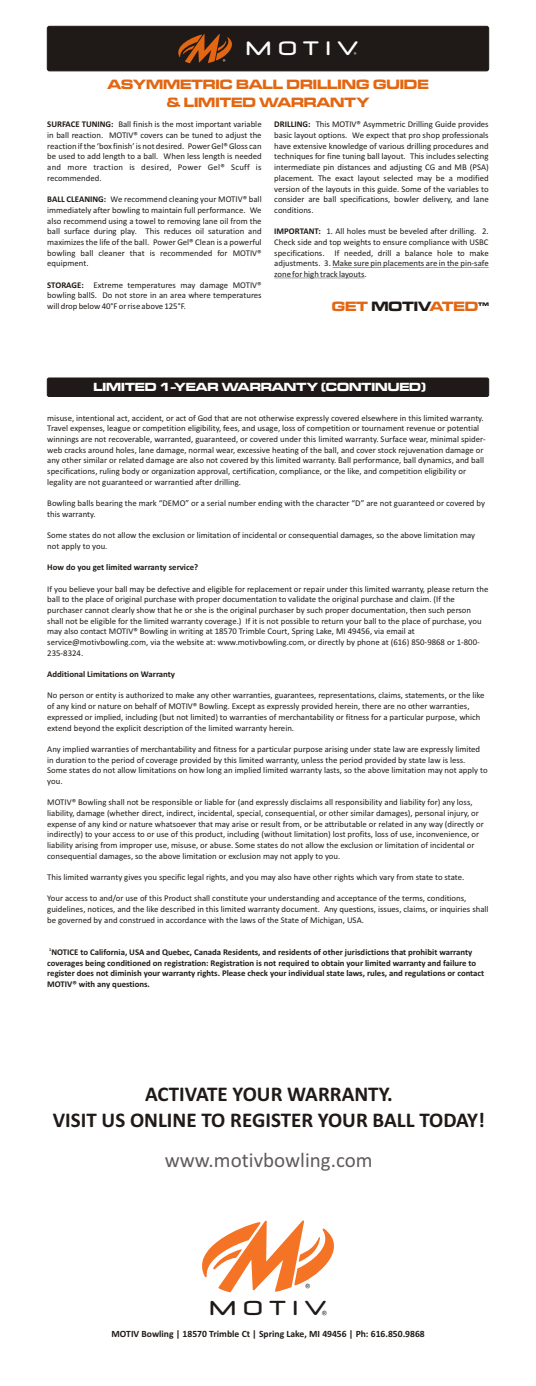
<style>
.page{position:relative;width:536px;height:1386px;background:#fff}
.page>*{position:absolute;margin:0;border:0;box-sizing:border-box;transform-origin:0 0}
.t1{font:23.97px "Neuropol";letter-spacing:.32em;color:#1f1a17}
.t2{font:23.01px "Neuropol";letter-spacing:.32em;color:#fff}
.t3{font:700 21px/25.6px "Calibri";color:#1f1a17;text-align:center}
.t4{font:21px "Calibri";color:#615c5c}
.t5{font:14px/18.1px "Microgramma D Bold Exte";color:#e36612;text-align:center}
.t6{font:12.25px "Microgramma D Bold Exte";color:#fff}
.t7{font:700 9.62px "Calibri";color:#1f1a17}
.t8{font:8.75px/10.7px "Calibri";color:#1f1a17}
.t9{font:700 8.75px/10.7px "Calibri";color:#1f1a17}
.t10{font:8.14px "Neuropol";color:#1f1a17}
.t11{font:5.25px "Microgramma D Bold Exte";color:#000}
.t12{font:4.38px "Neuropol";color:#fff}
.t13{font:700 4.38px "Calibri";color:#1f1a17}
.s1{font-weight:700}
.s2{color:#1f1a17}
</style>
<div class="page">
<div style="left:47px;top:378px;width:441px;height:19px;background:#1f1a17;border:1px solid #1f1a17;border-radius:2px"></div>
<svg style="left:202px;top:1220px;width:132px;height:72px"></svg>
<div style="left:47px;top:26px;width:441px;height:45px;background:#1f1a17;border:1px solid #1f1a17;border-radius:2px"></div>
<svg style="left:178px;top:34px;width:54px;height:29px"></svg>
<hr style="left:332px;top:267px;width:156px;height:1px;background:#1f1a17">
<hr style="left:274px;top:278px;width:90px;height:1px;background:#1f1a17">
<h2 class="t2" style="left:246px;top:38px;width:113px">MOTIV</h2>
<h3 class="t5" style="left:107px;top:76px;width:322px">ASYMMETRIC BALL DRILLING GUIDE &amp; LIMITED WARRANTY</h3>
<p class="t12" style="left:353px;top:52px;width:4px">®</p>
<p class="t12" style="left:223px;top:59px;width:4px">®</p>
<p class="t8" style="left:47px;top:120px;width:216px;text-align:justify"><span class="s1">SURFACE TUNING:</span> Ball finish is the most important variable in ball reaction. MOTIV® covers can be tuned to adjust the reaction if the ‘box finish’ is not desired. Power Gel® Gloss can be used to add length to a ball. When less length is needed and more traction is desired, Power Gel® Scuff is recommended.</p>
<p class="t8" style="left:47px;top:195px;width:216px;text-align:justify"><span class="s1">BALL CLEANING:</span> We recommend cleaning your MOTIV® ball immediately after bowling to maintain full performance. We also recommend using a towel to removing lane oil from the ball surface during play. This reduces oil saturation and maximizes the life of the ball. Power Gel® Clean is a powerful bowling ball cleaner that is recommended for MOTIV® equipment.</p>
<p class="t8" style="left:47px;top:280px;width:216px;text-align:justify"><span class="s1">STORAGE:</span> Extreme temperatures may damage MOTIV® bowling ballS. Do not store in an area where temperatures will drop below 40°F or rise above 125°F.</p>
<p class="t8" style="left:274px;top:120px;width:216px;text-align:justify"><span class="s1">DRILLING:</span> This MOTIV® Asymmetric Drilling Guide provides basic layout options. We expect that pro shop professionals have extensive knowledge of various drilling procedures and techniques for fine tuning ball layout. This includes selecting intermediate pin distances and adjusting CG and MB (PSA) placement. The exact layout selected may be a modified version of the layouts in this guide. Some of the variables to consider are ball specifications, bowler delivery, and lane conditions.</p>
<p class="t8" style="left:274px;top:227px;width:216px;text-align:justify"><span class="s1">IMPORTANT:</span> 1. All holes must be beveled after drilling. 2.<br>Check side and top weights to ensure compliance with USBC specifications. If needed, drill a balance hole to make adjustments. 3. Make sure pin placements are in the pin-safe zone for high track layouts.</p>
<h3 class="t5" style="left:332px;top:298px;width:148px">GET <span class="s2">MOTIV</span>ATED</h3>
<p class="t11" style="left:478px;top:301px;width:12px">TM</p>
<h3 class="t6" style="left:93px;top:382px;width:334px">LIMITED 1-YEAR WARRANTY (CONTINUED)</h3>
<p class="t8" style="left:47px;top:413px;width:440px">misuse, intentional act, accident, or act of God that are not otherwise expressly covered elsewhere in this limited warranty.<br>Travel expenses, league or competition eligibility, fees, and usage, loss of competition or tournament revenue or potential winnings are not recoverable, warranted, guaranteed, or covered under this limited warranty. Surface wear, minimal spider&shy;web cracks around holes, lane damage, normal wear, excessive heating of the ball, and cover stock rejuvenation damage or any other similar or related damage are also not covered by this limited warranty. Ball performance, ball dynamics, and ball specifications, ruling body or organization approval, certification, compliance, or the like, and competition eligibility or legality are not guaranteed or warrantied after drilling.</p>
<p class="t8" style="left:47px;top:499px;width:439px">Bowling balls bearing the mark “DEMO” or a serial number ending with the character “D” are not guaranteed or covered by this warranty.</p>
<p class="t8" style="left:47px;top:531px;width:429px">Some states do not allow the exclusion or limitation of incidental or consequential damages, so the above limitation may not apply to you.</p>
<p class="t9" style="left:47px;top:563px;width:152px">How do you get limited warranty service?</p>
<p class="t8" style="left:47px;top:584px;width:442px">If you believe your ball may be defective and eligible for replacement or repair under this limited warranty, please return the ball to the place of original purchase with proper documentation to validate the original purchase and claim. (If the purchaser cannot clearly show that he or she is the original purchaser by such proper documentation, then such person shall not be eligible for the limited warranty coverage.) If it is not possible to return your ball to the place of purchase, you may also contact MOTIV® Bowling in writing at 18570 Trimble Court, Spring Lake, MI 49456, via email at service@motivbowling.com, via the website at: www.motivbowling.com, or directly by phone at (616) 850-9868 or 1-800- 235-8324.</p>
<p class="t9" style="left:47px;top:670px;width:129px">Additional Limitations on Warranty</p>
<p class="t8" style="left:47px;top:691px;width:438px">No person or entity is authorized to make any other warranties, guarantees, representations, claims, statements, or the like of any kind or nature on behalf of MOTIV® Bowling. Except as expressly provided herein, there are no other warranties, expressed or implied, including (but not limited) to warranties of merchantability or fitness for a particular purpose, which extend beyond the explicit description of the limited warranty herein.</p>
<p class="t8" style="left:47px;top:744px;width:441px">Any implied warranties of merchantability and fitness for a particular purpose arising under state law are expressly limited in duration to the period of coverage provided by this limited warranty, unless the period provided by state law is less.<br>Some states do not allow limitations on how long an implied limited warranty lasts, so the above limitation may not apply to you.</p>
<p class="t8" style="left:47px;top:798px;width:438px">MOTIV® Bowling shall not be responsible or liable for (and expressly disclaims all responsibility and liability for) any loss, liability, damage (whether direct, indirect, incidental, special, consequential, or other similar damages), personal injury, or expense of any kind or nature whatsoever that may arise or result from, or be attributable or related in any way (directly or indirectly) to your access to or use of this product, including (without limitation) lost profits, loss of use, inconvenience, or liability arising from improper use, misuse, or abuse. Some states do not allow the exclusion or limitation of incidental or consequential damages, so the above limitation or exclusion may not apply to you.</p>
<p class="t8" style="left:47px;top:873px;width:418px">This limited warranty gives you specific legal rights, and you may also have other rights which vary from state to state.</p>
<p class="t8" style="left:47px;top:894px;width:442px">Your access to and/or use of this Product shall constitute your understanding and acceptance of the terms, conditions, guidelines, notices, and the like described in this limited warranty document. Any questions, issues, claims, or inquiries shall be governed by and construed in accordance with the laws of the State of Michigan, USA.</p>
<p class="t13" style="left:49px;top:947px;width:4px">1</p>
<p class="t9" style="left:47px;top:948px;width:438px;text-indent:4px">NOTICE to California, USA and Quebec, Canada Residents, and residents of other jurisdictions that prohibit warranty coverages being conditioned on registration: Registration is not required to obtain your limited warranty and failure to register does not diminish your warranty rights. Please check your individual state laws, rules, and regulations or contact MOTIV® with any questions.</p>
<h3 class="t3" style="left:53px;top:1083px;width:433px">ACTIVATE YOUR WARRANTY.<br>VISIT US ONLINE TO REGISTER YOUR BALL TODAY!</h3>
<h3 class="t4" style="left:165px;top:1151px;width:209px">www.motivbowling.com</h3>
<p class="t10" style="left:305px;top:1283px;width:7px">®</p>
<h1 class="t1" style="left:210px;top:1297px;width:118px">MOTIV</h1>
<p class="t10" style="left:322px;top:1310px;width:7px">®</p>
<p class="t7" style="left:111px;top:1330px;width:315px">MOTIV Bowling | 18570 Trimble Ct | Spring Lake, MI 49456 | Ph: 616.850.9868</p>
</div>
